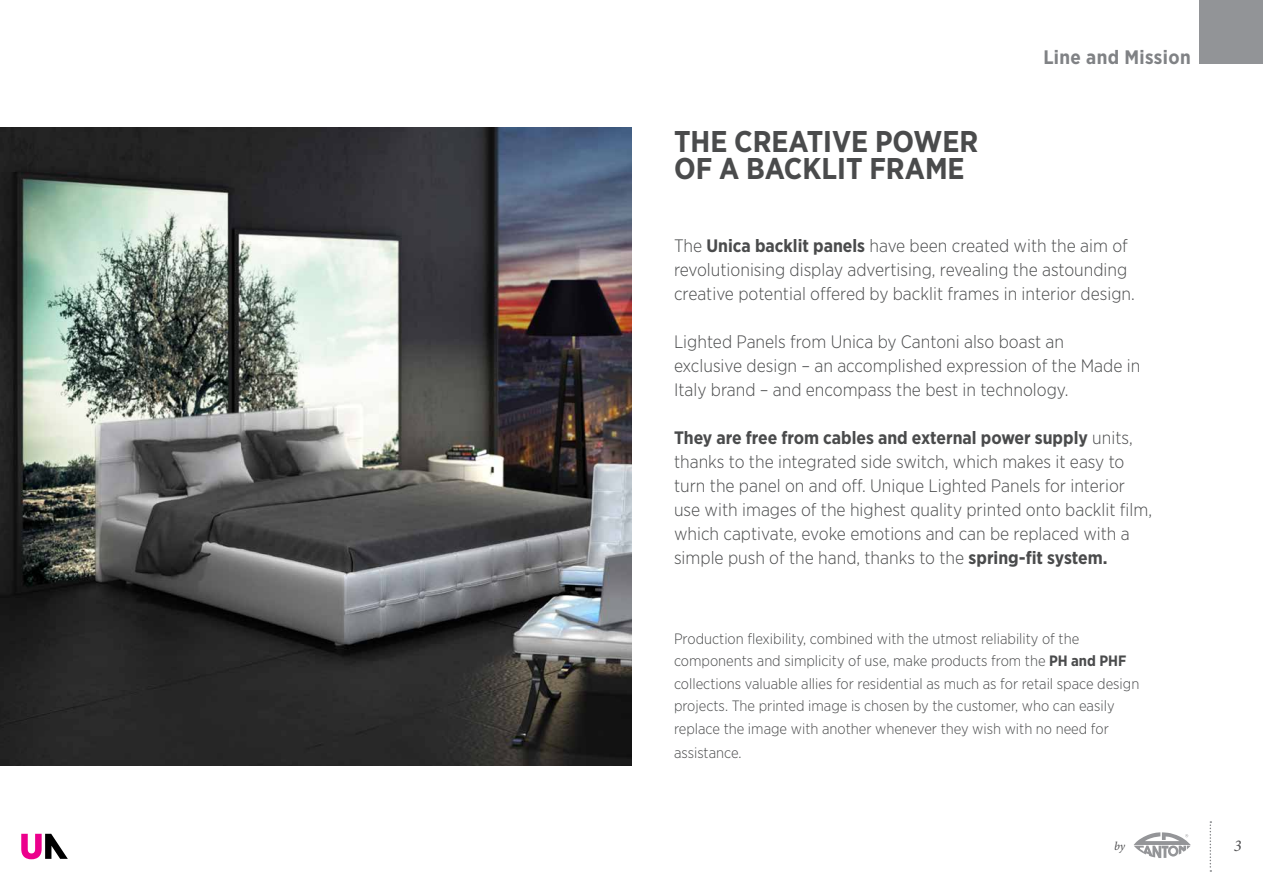
<style>
.page{position:relative;width:1263px;height:893px;background:#fff}
.page>*{position:absolute;margin:0;border:0;box-sizing:border-box;transform-origin:0 0}
.t1{font:700 30px/27px "Gotham Narrow";color:#4a4b4c}
.t2{font:700 19.5px "Gotham Narrow";letter-spacing:.02em;color:#808285}
.t3{font:300 18px/24px "Gotham Narrow";color:#4a4b4c}
.t4{font:italic 16.5px "Minion Pro";color:#4d4d4f}
.t5{font:300 15px/22.5px "Gotham Narrow";color:#4a4b4c}
.t6{font:italic 12px "Minion Pro";color:#4d4d4f}
.s1{font-weight:700}
</style>
<div class="page">
<div style="left:1199px;top:0;width:64px;height:64px;background:#929497"></div>
<img style="left:0;top:128px;width:631px;height:637px">
<svg style="left:21px;top:834px;width:47px;height:25px"></svg>
<svg style="left:1134px;top:832px;width:57px;height:26px"></svg>
<svg style="left:1209px;top:821px;width:2px;height:51px"></svg>
<h1 class="t1" style="left:674px;top:127px;width:306px">THE CREATIVE POWER<br>OF A BACKLIT FRAME</h1>
<p class="t2" style="left:1043px;top:44px;width:149px">Line and Mission</p>
<p class="t3" style="left:674px;top:233px;width:462px">The <span class="s1">Unica backlit panels</span> have been created with the aim of revolutionising display advertising, revealing the astounding creative potential offered by backlit frames in interior design.</p>
<p class="t3" style="left:674px;top:329px;width:468px">Lighted Panels from Unica by Cantoni also boast an<br>exclusive design – an accomplished expression of the Made in<br>Italy brand – and encompass the best in technology.</p>
<p class="t3" style="left:674px;top:425px;width:480px"><span class="s1">They are free from cables and external power supply</span> units, thanks to the integrated side switch, which makes it easy to turn the panel on and off. Unique Lighted Panels for interior use with images of the highest quality printed onto backlit film, which captivate, evoke emotions and can be replaced with a simple push of the hand, thanks to the <span class="s1">spring-fit system.</span></p>
<p class="t5" style="left:674px;top:627px;width:467px">Production flexibility, combined with the utmost reliability of the components and simplicity of use, make products from the <span class="s1">PH and PHF </span>collections valuable allies for residential as much as for retail space design projects. The printed image is chosen by the customer, who can easily replace the image with another whenever they wish with no need for</p>
<p class="t5" style="left:674px;top:741px;width:69px">assistance.</p>
<p class="t6" style="left:1114px;top:838px;width:12px">by</p>
<p class="t4" style="left:1234px;top:834px;width:9px">3</p>
</div>
